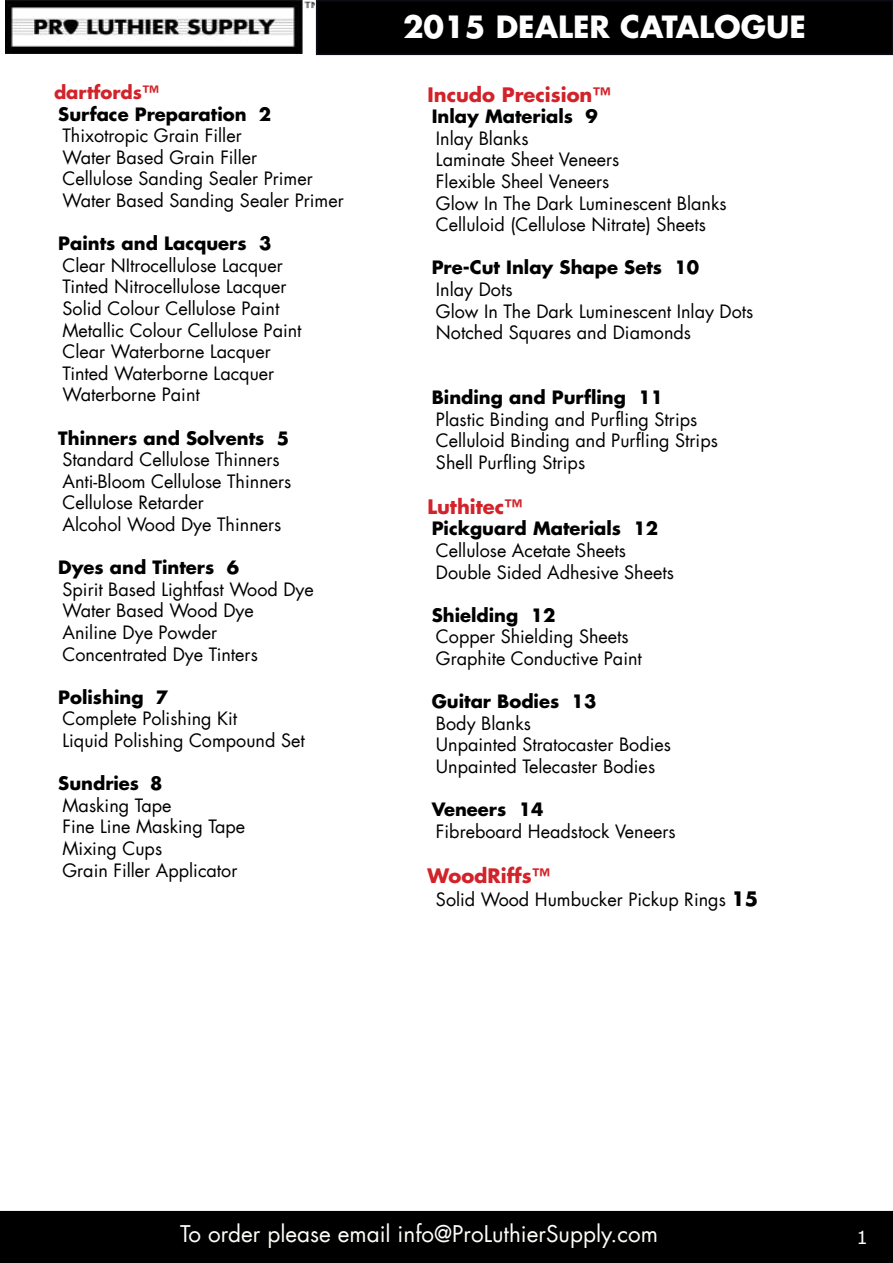
<style>
.page{position:relative;width:893px;height:1263px;background:#fff}
.page>*{position:absolute;margin:0;border:0;box-sizing:border-box;transform-origin:0 0}
.t1{font:700 30px "Futura LT";color:#fff}
.t2{font:22.5px "Futura LT";color:#fbfdf8}
.t3{font:700 19.5px "Futura LT";color:#d2232a}
.t4{font:18px/21.6px "Futura LT";color:#000}
.t5{font:700 18px "Futura LT";color:#000}
.t6{font:700 18px "Futura LT";color:#d2232a}
.t7{font:18px "MS Reference Sans Serif";color:#fff}
.s1{font-weight:700;font-size:19.5px}
</style>
<div class="page">
<div style="left:317px;top:1px;width:575px;height:53px;background:#000"></div>
<div style="left:316px;top:0;width:577px;height:55px;border:2px solid #0b0d17"></div>
<div style="left:0;top:1211px;width:893px;height:52px;background:#000"></div>
<img style="left:5px;top:0;width:309px;height:54px">
<p class="t6" style="left:54px;top:80px;width:106px">dartfords™</p>
<p class="t5" style="left:58px;top:102px;width:215px">Surface Preparation 2</p>
<p class="t4" style="left:62px;top:125px;width:283px">Thixotropic Grain Filler<br>Water Based Grain Filler<br>Cellulose Sanding Sealer Primer<br>Water Based Sanding Sealer Primer</p>
<p class="t5" style="left:58px;top:231px;width:215px">Paints and Lacquers 3</p>
<p class="t4" style="left:62px;top:254px;width:241px">Clear NItrocellulose Lacquer<br>Tinted Nitrocellulose Lacquer<br>Solid Colour Cellulose Paint<br>Metallic Colour Cellulose Paint<br>Clear Waterborne Lacquer<br>Tinted Waterborne Lacquer<br>Waterborne Paint</p>
<p class="t5" style="left:58px;top:426px;width:232px">Thinners and Solvents 5</p>
<p class="t4" style="left:62px;top:449px;width:230px">Standard Cellulose Thinners<br>Anti-Bloom Cellulose Thinners<br>Cellulose Retarder<br>Alcohol Wood Dye Thinners</p>
<p class="t5" style="left:58px;top:555px;width:182px">Dyes and Tinters 6</p>
<p class="t4" style="left:62px;top:578px;width:253px">Spirit Based Lightfast Wood Dye<br>Water Based Wood Dye<br>Aniline Dye Powder<br>Concentrated Dye Tinters</p>
<p class="t5" style="left:58px;top:685px;width:112px">Polishing 7</p>
<p class="t4" style="left:62px;top:708px;width:244px">Complete Polishing Kit<br>Liquid Polishing Compound Set</p>
<p class="t5" style="left:58px;top:771px;width:106px">Sundries 8</p>
<p class="t4" style="left:62px;top:794px;width:184px">Masking Tape<br>Fine Line Masking Tape<br>Mixing Cups<br>Grain Filler Applicator</p>
<h1 class="t1" style="left:403px;top:7px;width:404px">2015 DEALER CATALOGUE</h1>
<p class="t3" style="left:427px;top:81px;width:185px">Incudo Precision™</p>
<p class="t5" style="left:432px;top:104px;width:168px">Inlay Materials 9</p>
<p class="t4" style="left:436px;top:128px;width:292px">Inlay Blanks<br>Laminate Sheet Veneers<br>Flexible Sheel Veneers<br>Glow In The Dark Luminescent Blanks<br>Celluloid (Cellulose Nitrate) Sheets</p>
<p class="t5" style="left:432px;top:256px;width:269px">Pre-Cut Inlay Shape Sets 10</p>
<p class="t4" style="left:436px;top:279px;width:319px">Inlay Dots<br>Glow In The Dark Luminescent Inlay Dots<br>Notched Squares and Diamonds</p>
<p class="t5" style="left:432px;top:385px;width:233px">Binding and Purfling 11</p>
<p class="t4" style="left:436px;top:408px;width:283px">Plastic Binding and Purfling Strips<br>Celluloid Binding and Purfling Strips<br>Shell Purfling Strips</p>
<p class="t3" style="left:427px;top:493px;width:96px">Luthitec™</p>
<p class="t5" style="left:432px;top:517px;width:228px">Pickguard Materials 12</p>
<p class="t4" style="left:436px;top:540px;width:240px">Cellulose Acetate Sheets<br>Double Sided Adhesive Sheets</p>
<p class="t5" style="left:432px;top:603px;width:125px">Shielding 12</p>
<p class="t4" style="left:436px;top:626px;width:207px">Copper Shielding Sheets<br>Graphite Conductive Paint</p>
<p class="t5" style="left:432px;top:689px;width:166px">Guitar Bodies 13</p>
<p class="t4" style="left:436px;top:713px;width:236px">Body Blanks<br>Unpainted Stratocaster Bodies<br>Unpainted Telecaster Bodies</p>
<p class="t5" style="left:432px;top:797px;width:113px">Veneers 14</p>
<p class="t4" style="left:436px;top:821px;width:241px">Fibreboard Headstock Veneers</p>
<p class="t3" style="left:427px;top:862px;width:124px">WoodRiffs™</p>
<p class="t4" style="left:436px;top:889px;width:324px">Solid Wood Humbucker Pickup Rings <span class="s1">15</span></p>
<p class="t2" style="left:180px;top:1219px;width:479px">To order please email info@ProLuthierSupply.com</p>
<p class="t7" style="left:857px;top:1226px;width:13px">1</p>
</div>
